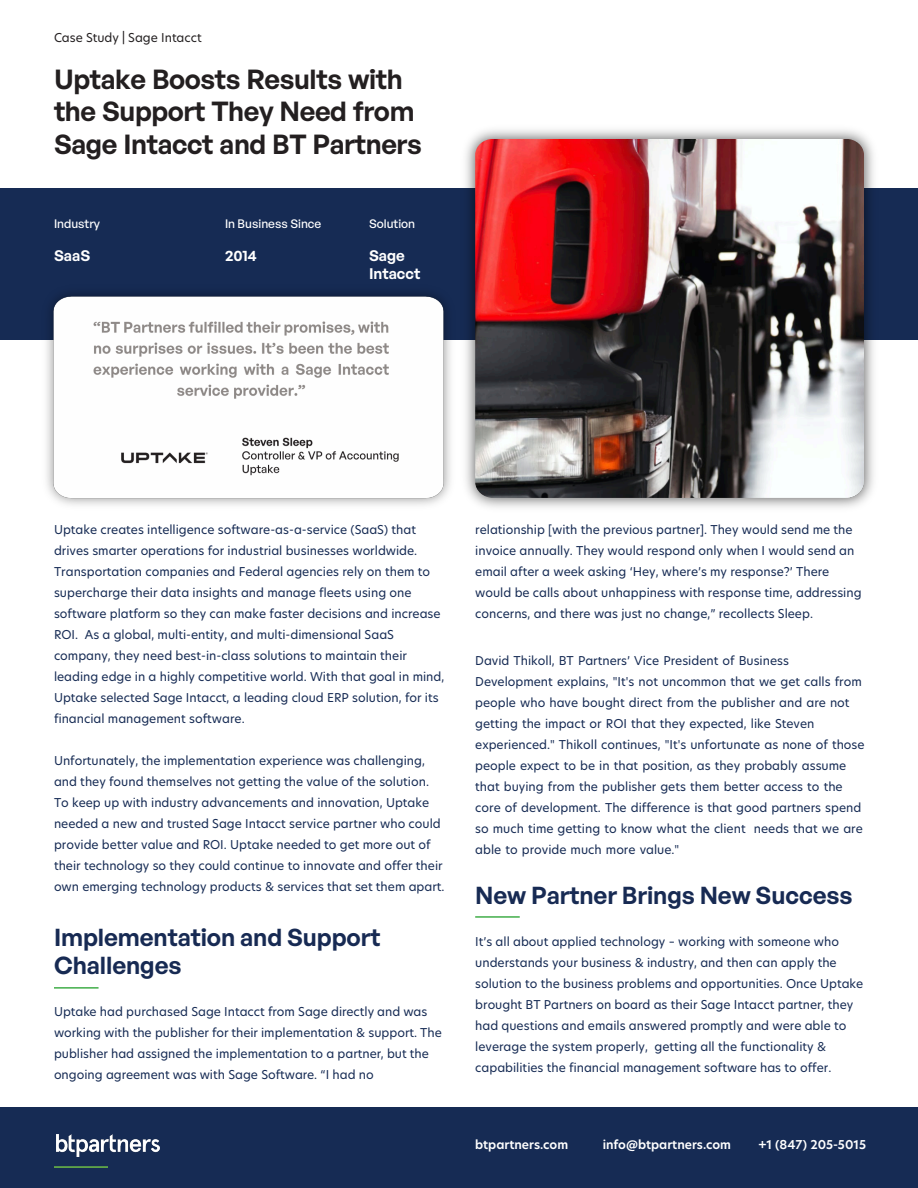
<style>
.page{position:relative;width:918px;height:1188px;background:#fff}
.page>*{position:absolute;margin:0;border:0;box-sizing:border-box;transform-origin:0 0}
.t1{font:600 27px/32.4px "General Sans";letter-spacing:-.015em;color:#231f20}
.t2{font:600 24px/28.8px "General Sans";letter-spacing:-.005em;color:#172a53}
.t3{font:600 15px/18px "General Sans";color:#fff}
.t4{font:12px/21px "New Hero";color:#162b54}
.t5{font:600 12px "New Hero";color:#fff}
.t6{font:500 12px "General Sans";color:#fff}
.t7{font:12px "New Hero";color:#231f20}
</style>
<div class="page">
<div style="left:0;top:1107px;width:918px;height:81px;background:#162b54"></div>
<hr style="left:54px;top:1166px;width:54px;height:2px;background:#6ebe46">
<img style="left:56px;top:1134px;width:104px;height:22px">
<div style="left:0;top:188px;width:918px;height:151px;background:#162b54"></div>
<img style="left:42px;top:293px;width:413px;height:213px">
<hr style="left:54px;top:987px;width:45px;height:2px;background:#41ad49">
<hr style="left:475px;top:916px;width:45px;height:2px;background:#41ad49">
<img style="left:461px;top:129px;width:417px;height:379px">
<img style="left:475px;top:139px;width:389px;height:359px">
<p class="t7" style="left:54px;top:33px;width:149px">Case Study | Sage Intacct</p>
<h1 class="t1" style="left:54px;top:62px;width:369px">Uptake Boosts Results with the Support They Need from<br>Sage Intacct and BT Partners</h1>
<p class="t6" style="left:54px;top:216px;width:48px">Industry</p>
<p class="t3" style="left:54px;top:246px;width:38px">SaaS</p>
<p class="t6" style="left:225px;top:216px;width:98px">In Business Since</p>
<p class="t3" style="left:225px;top:246px;width:33px">2014</p>
<p class="t6" style="left:369px;top:216px;width:48px">Solution</p>
<p class="t3" style="left:369px;top:246px;width:53px">Sage<br>Intacct</p>
<p class="t4" style="left:54px;top:520px;width:392px">Uptake creates intelligence software-as-a-service (SaaS) that drives smarter operations for industrial businesses worldwide.<br>Transportation companies and Federal agencies rely on them to supercharge their data insights and manage fleets using one software platform so they can make faster decisions and increase ROI. As a global, multi-entity, and multi-dimensional SaaS company, they need best-in-class solutions to maintain their leading edge in a highly competitive world. With that goal in mind, Uptake selected Sage Intacct, a leading cloud ERP solution, for its financial management software.</p>
<p class="t4" style="left:54px;top:751px;width:392px">Unfortunately, the implementation experience was challenging, and they found themselves not getting the value of the solution.<br>To keep up with industry advancements and innovation, Uptake needed a new and trusted Sage Intacct service partner who could provide better value and ROI. Uptake needed to get more out of their technology so they could continue to innovate and offer their own emerging technology products &amp; services that set them apart.</p>
<h2 class="t2" style="left:54px;top:922px;width:328px">Implementation and Support<br>Challenges</h2>
<p class="t4" style="left:54px;top:1002px;width:389px">Uptake had purchased Sage Intacct from Sage directly and was working with the publisher for their implementation &amp; support. The publisher had assigned the implementation to a partner, but the ongoing agreement was with Sage Software. “I had no</p>
<p class="t4" style="left:475px;top:520px;width:388px">relationship [with the previous partner]. They would send me the invoice annually. They would respond only when I would send an email after a week asking ‘Hey, where’s my response?’ There would be calls about unhappiness with response time, addressing concerns, and there was just no change,” recollects Sleep.</p>
<p class="t4" style="left:475px;top:651px;width:391px">David Thikoll, BT Partners’ Vice President of Business Development explains, "It's not uncommon that we get calls from people who have bought direct from the publisher and are not getting the impact or ROI that they expected, like Steven experienced." Thikoll continues, "It's unfortunate as none of those people expect to be in that position, as they probably assume that buying from the publisher gets them better access to the core of development. The difference is that good partners spend so much time getting to know what the client needs that we are able to provide much more value."</p>
<h2 class="t2" style="left:475px;top:880px;width:379px">New Partner Brings New Success</h2>
<p class="t4" style="left:475px;top:931px;width:390px">It’s all about applied technology – working with someone who understands your business &amp; industry, and then can apply the solution to the business problems and opportunities. Once Uptake brought BT Partners on board as their Sage Intacct partner, they had questions and emails answered promptly and were able to leverage the system properly, getting all the functionality &amp; capabilities the financial management software has to offer.</p>
<p class="t5" style="left:475px;top:1140px;width:94px">btpartners.com</p>
<p class="t5" style="left:603px;top:1140px;width:130px">info@btpartners.com</p>
<p class="t5" style="left:759px;top:1140px;width:109px">+1 (847) 205-5015</p>
</div>
